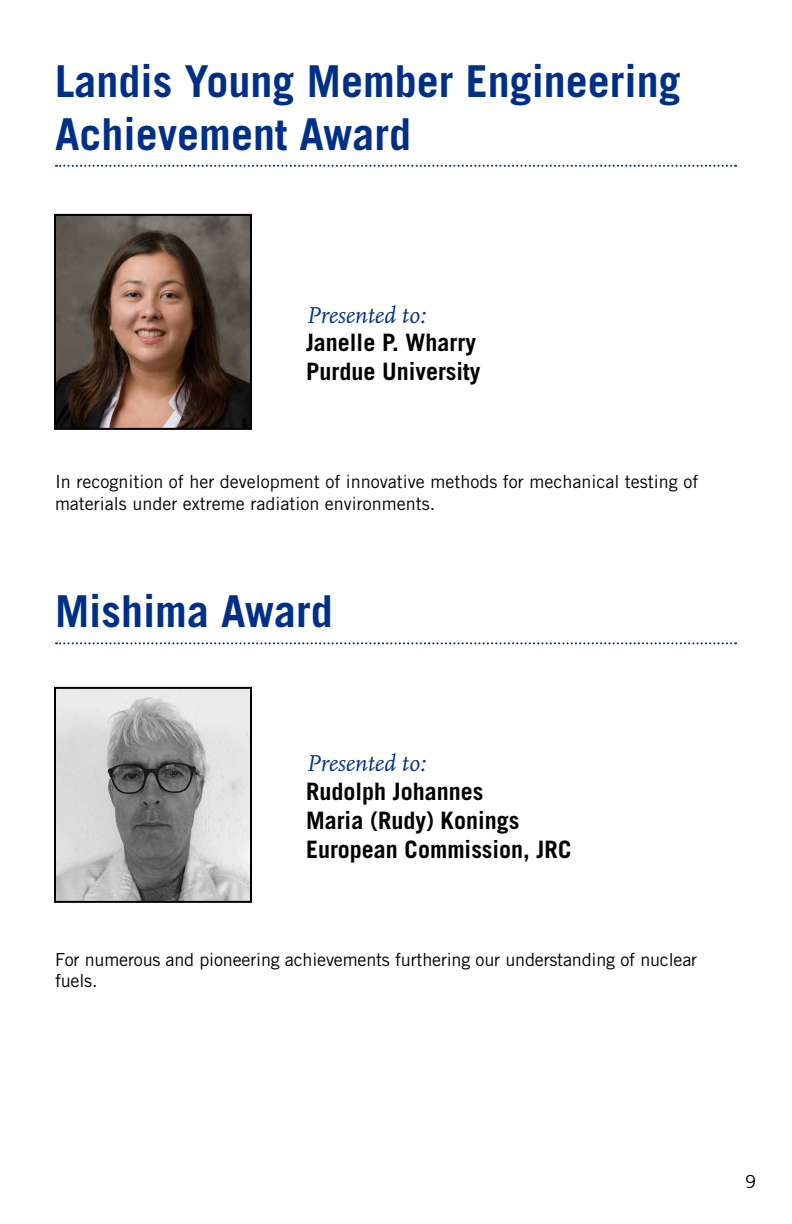
<style>
.page{position:relative;width:792px;height:1224px;background:#fff}
.page>*{position:absolute;margin:0;border:0;box-sizing:border-box;transform-origin:0 0}
.t1{font:700 44px/52.8px "Trade Gothic";color:#002f87}
.t2{font:700 24px/28.8px "Trade Gothic";color:#000}
.t3{font:italic 24px "Scala OT";color:#002f87}
.t4{font:18px/21.6px "Trade Gothic";color:#000}
</style>
<div class="page">
<svg style="left:56px;top:165px;width:680px;height:2px"></svg>
<svg style="left:56px;top:642px;width:680px;height:2px"></svg>
<img style="left:57px;top:217px;width:192px;height:210px">
<div style="left:54px;top:214px;width:198px;height:216px;border:2px solid #000"></div>
<img style="left:57px;top:690px;width:192px;height:210px">
<div style="left:54px;top:687px;width:198px;height:216px;border:2px solid #000"></div>
<h1 class="t1" style="left:55px;top:54px;width:627px">Landis Young Member Engineering<br>Achievement Award</h1>
<h2 class="t3" style="left:306px;top:302px;width:121px">Presented to:</h2>
<h2 class="t2" style="left:306px;top:328px;width:176px">Janelle P. Wharry<br>Purdue University</h2>
<p class="t4" style="left:55px;top:471px;width:645px">In recognition of her development of innovative methods for mechanical testing of materials under extreme radiation environments.</p>
<h1 class="t1" style="left:55px;top:585px;width:279px">Mishima Award</h1>
<h2 class="t3" style="left:306px;top:750px;width:121px">Presented to:</h2>
<h2 class="t2" style="left:306px;top:777px;width:267px">Rudolph Johannes<br>Maria (Rudy) Konings<br>European Commission, JRC</h2>
<p class="t4" style="left:55px;top:948px;width:644px">For numerous and pioneering achievements furthering our understanding of nuclear fuels.</p>
<p class="t4" style="left:745px;top:1170px;width:12px">9</p>
</div>
